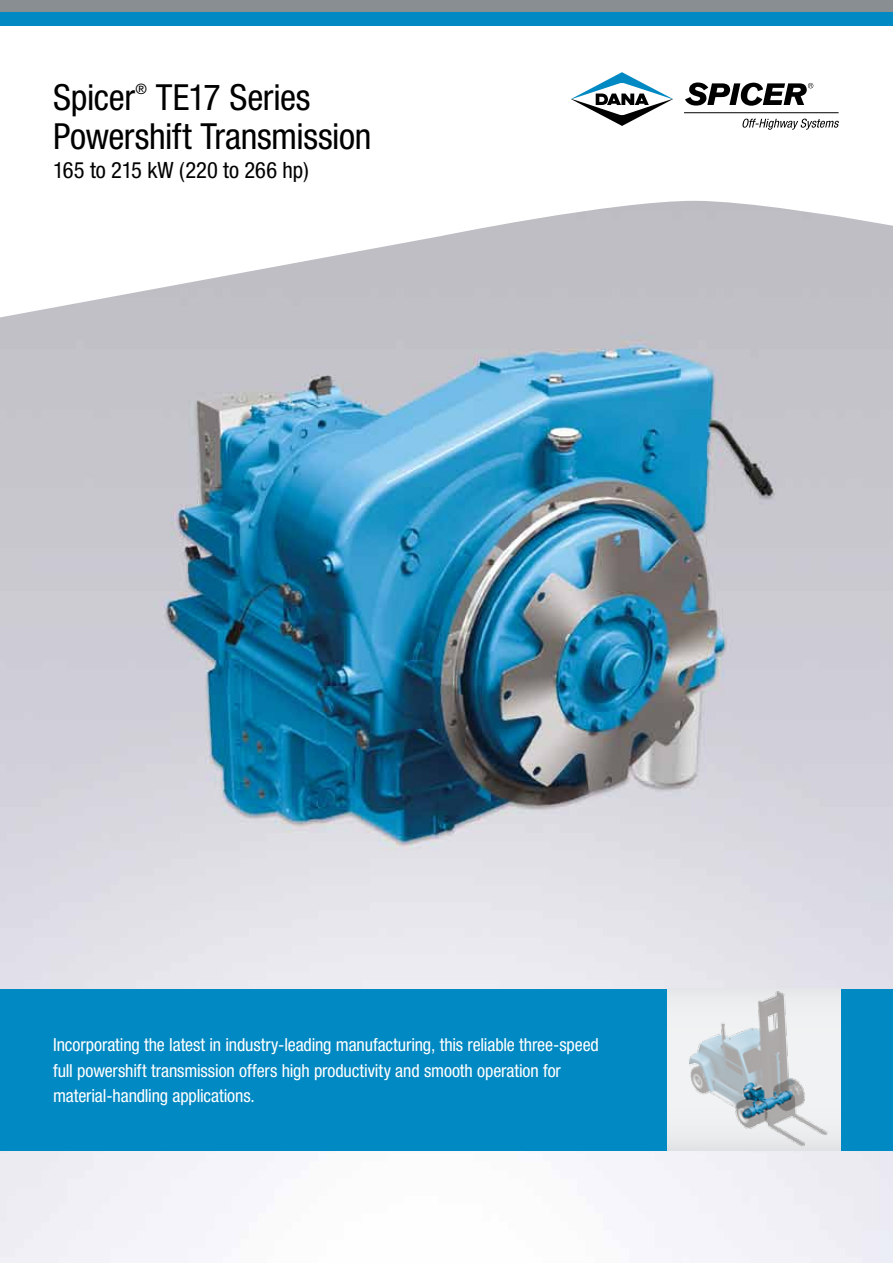
<style>
.page{position:relative;width:893px;height:1263px;background:#fff}
.page>*{position:absolute;margin:0;border:0;box-sizing:border-box;transform-origin:0 0}
.t1{font:condensed 36px/39px "Helvetica Neue";letter-spacing:-.01em;color:#000}
.t2{font:condensed 22.5px "Helvetica Neue";color:#000}
.t3{font:condensed 18px/25.5px "Helvetica Neue";letter-spacing:-.005em;color:#fff}
.t4{font:condensed 14.4px "Helvetica Neue";color:#000}
</style>
<div class="page">
<img style="left:0;top:320px;width:893px;height:943px">
<div style="left:0;top:989px;width:893px;height:161px;background:#0089c3"></div>
<div style="left:668px;top:989px;width:172px;height:161px;background:linear-gradient(to bottom,#f0f1f2,#eeeff0)"></div>
<img style="left:676px;top:989px;width:159px;height:159px">
<svg style="left:0;top:25px;width:893px;height:295px"></svg>
<div style="left:0;top:7px;width:893px;height:18px;background:#0089c3"></div>
<div style="left:0;top:0;width:893px;height:12px;background:#888e91"></div>
<hr style="left:684px;top:112px;width:155px;height:1px;background:#000">
<svg style="left:685px;top:83px;width:128px;height:23px"></svg>
<svg style="left:569px;top:71px;width:106px;height:56px"></svg>
<svg style="left:742px;top:119px;width:97px;height:11px"></svg>
<h1 class="t1" style="left:53px;top:78px;width:83px">Spicer</h1>
<p class="t4" style="left:136px;top:81px;width:13px">®</p>
<h1 class="t1" style="left:53px;top:78px;width:320px;text-indent:103px">TE17 Series<br>Powershift Transmission</h1>
<p class="t2" style="left:53px;top:157px;width:257px">165 to 215 kW (220 to 266 hp)</p>
<p class="t3" style="left:53px;top:1032px;width:547px">Incorporating the latest in industry-leading manufacturing, this reliable three-speed full powershift transmission offers high productivity and smooth operation for material-handling applications.</p>
</div>
